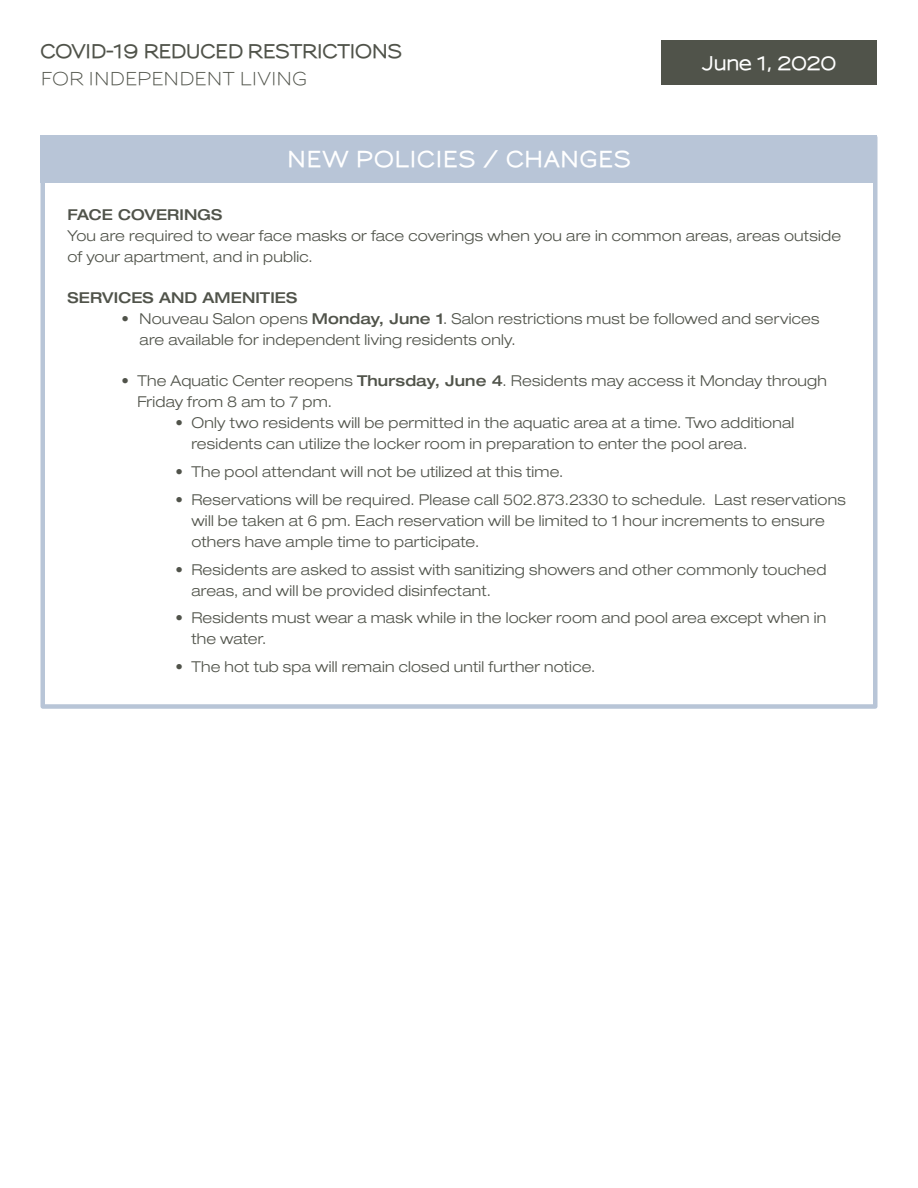
<style>
.page{position:relative;width:918px;height:1188px;background:#fff}
.page>*{position:absolute;margin:0;border:0;box-sizing:border-box;transform-origin:0 0}
.t1{font:800 21px "Sansumi";letter-spacing:.03em;color:#fff}
.t2{font:800 18px "Sansumi";letter-spacing:-.02em;color:#50534a}
.t3{font:600 18px "Sansumi";letter-spacing:-.025em;color:#50534a}
.t4{font:800 18px "Sansumi";letter-spacing:-.03em;color:#fff}
.t5{font:300 expanded 15px/21px "Helvetica Neue LT Std";letter-spacing:.015em;color:#50534a}
.t6{font:500 expanded 15px "Helvetica Neue LT Std";letter-spacing:.005em;color:#50534a}
.s1{font-weight:500}
</style>
<div class="page">
<div style="left:40px;top:135px;width:838px;height:47px;background:#b8c5d7"></div>
<div style="left:662px;top:40px;width:216px;height:45px;background:#50534a"></div>
<p class="t2" style="left:40px;top:40px;width:363px">COVID-19 REDUCED RESTRICTIONS</p>
<p class="t3" style="left:40px;top:69px;width:268px">FOR INDEPENDENT LIVING</p>
<h1 class="t1" style="left:287px;top:147px;width:345px">NEW POLICIES / CHANGES</h1>
<p class="t4" style="left:703px;top:52px;width:135px">June 1, 2020</p>
<p class="t6" style="left:68px;top:205px;width:156px">FACE COVERINGS</p>
<p class="t5" style="left:68px;top:225px;width:775px">You are required to wear face masks or face coverings when you are in common areas, areas outside of your apartment, and in public.</p>
<p class="t6" style="left:68px;top:289px;width:231px">SERVICES AND AMENITIES</p>
<p class="t5" style="left:140px;top:308px;width:681px;text-indent:-18px"><span class="s1">•</span> Nouveau Salon opens <span class="s1">Monday, June 1</span>. Salon restrictions must be followed and services are available for independent living residents only.</p>
<p class="t5" style="left:137px;top:370px;width:691px;text-indent:-16px">• The Aquatic Center reopens <span class="s1">Thursday, June 4</span>. Residents may access it Monday through<br>Friday from 8 am to 7 pm.</p>
<p class="t5" style="left:191px;top:412px;width:605px;text-indent:-16px">• Only two residents will be permitted in the aquatic area at a time. Two additional residents can utilize the locker room in preparation to enter the pool area.</p>
<p class="t5" style="left:176px;top:461px;width:389px">• The pool attendant will not be utilized at this time.</p>
<p class="t5" style="left:191px;top:489px;width:656px;text-indent:-16px">• Reservations will be required. Please call 502.873.2330 to schedule. Last reservations will be taken at 6 pm. Each reservation will be limited to 1 hour increments to ensure others have ample time to participate.</p>
<p class="t5" style="left:191px;top:559px;width:637px;text-indent:-16px">• Residents are asked to assist with sanitizing showers and other commonly touched areas, and will be provided disinfectant.</p>
<p class="t5" style="left:191px;top:607px;width:637px;text-indent:-16px">• Residents must wear a mask while in the locker room and pool area except when in the water.</p>
<p class="t5" style="left:176px;top:656px;width:421px">• The hot tub spa will remain closed until further notice.</p>
</div>
